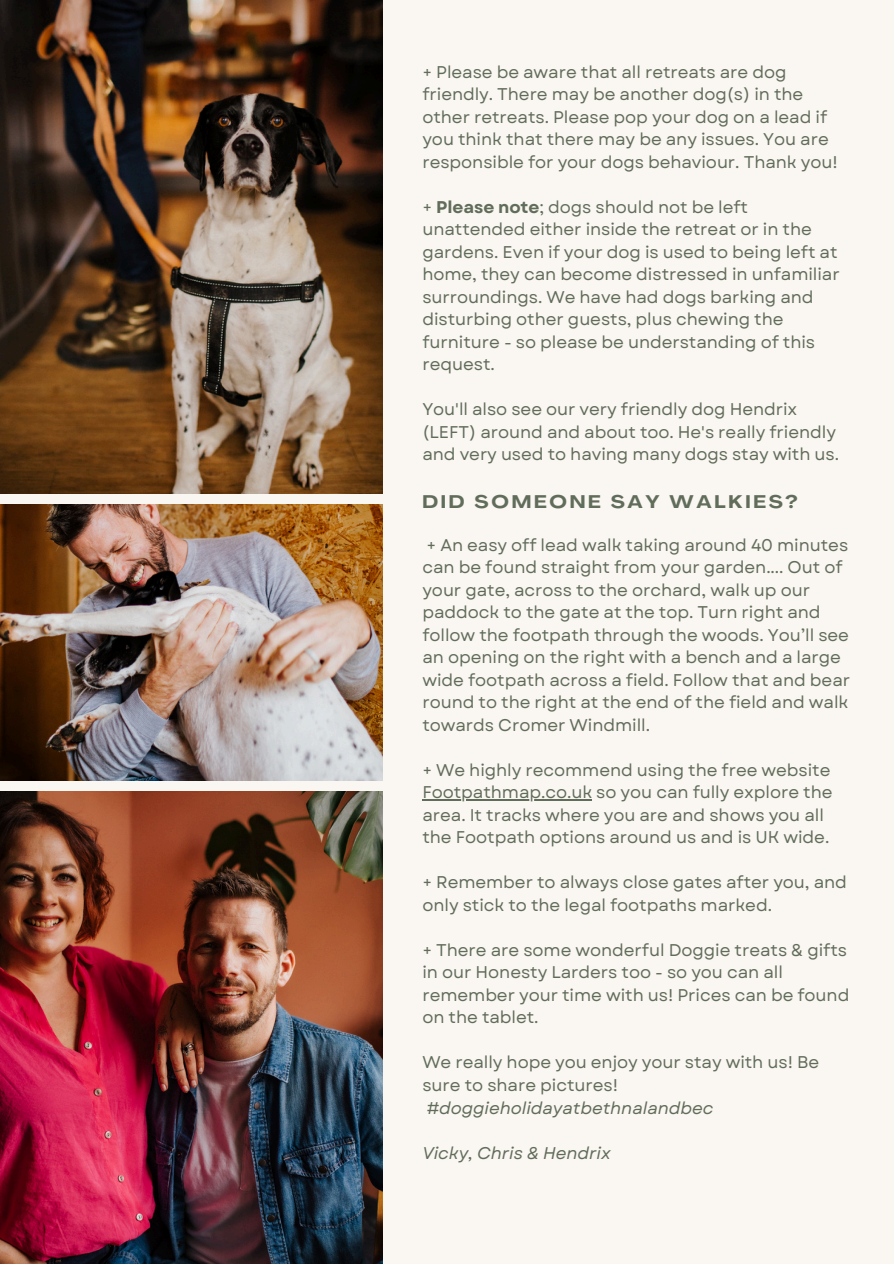
<style>
.page{position:relative;width:894px;height:1264px;background:#fff}
.page>*{position:absolute;margin:0;border:0;box-sizing:border-box;transform-origin:0 0}
.t1{font:700 expanded 18px "Agrandir";letter-spacing:.155em;color:#616d5b}
.t2{font:16.95px/22.5px "Garet";letter-spacing:-.005em;color:#616d5b}
.t3{font:italic 16.95px "Garet";letter-spacing:-.005em;color:#616d5b}
.s1{font-weight:700}
</style>
<div class="page">
<div style="left:0;top:0;width:893px;height:1263px;background:#faf6f1"></div>
<img style="left:0;top:0;width:382px;height:493px">
<img style="left:0;top:791px;width:383px;height:472px">
<img style="left:0;top:504px;width:383px;height:276px">
<hr style="left:422px;top:799px;width:170px;height:1px;background:#616d5b">
<p class="t2" style="left:422px;top:60px;width:416px">+ Please be aware that all retreats are dog friendly. There may be another dog(s) in the other retreats. Please pop your dog on a lead if you think that there may be any issues. You are responsible for your dogs behaviour. Thank you!</p>
<p class="t2" style="left:422px;top:196px;width:419px">+ <span class="s1">Please note</span>; dogs should not be left unattended either inside the retreat or in the gardens. Even if your dog is used to being left at home, they can become distressed in unfamiliar surroundings. We have had dogs barking and disturbing other guests, plus chewing the furniture - so please be understanding of this request.</p>
<p class="t2" style="left:422px;top:398px;width:418px">You'll also see our very friendly dog Hendrix (LEFT) around and about too. He's really friendly and very used to having many dogs stay with us.</p>
<p class="t1" style="left:422px;top:494px;width:377px">DID SOMEONE SAY WALKIES?</p>
<p class="t2" style="left:422px;top:533px;width:429px">+ An easy off lead walk taking around 40 minutes can be found straight from your garden.... Out of your gate, across to the orchard, walk up our paddock to the gate at the top. Turn right and follow the footpath through the woods. You’ll see an opening on the right with a bench and a large wide footpath across a field. Follow that and bear round to the right at the end of the field and walk towards Cromer Windmill.</p>
<p class="t2" style="left:422px;top:758px;width:409px">+ We highly recommend using the free website</p>
<p class="t2" style="left:422px;top:781px;width:411px">Footpathmap.co.uk so you can fully explore the area. It tracks where you are and shows you all the Footpath options around us and is UK wide.</p>
<p class="t2" style="left:422px;top:871px;width:426px">+ Remember to always close gates after you, and</p>
<p class="t2" style="left:422px;top:893px;width:351px">only stick to the legal footpaths marked.</p>
<p class="t2" style="left:422px;top:938px;width:426px">+ There are some wonderful Doggie treats &amp; gifts</p>
<p class="t2" style="left:422px;top:961px;width:428px">in our Honesty Larders too - so you can all remember your time with us! Prices can be found on the tablet.</p>
<p class="t2" style="left:422px;top:1051px;width:398px">We really hope you enjoy your stay with us! Be sure to share pictures!</p>
<p class="t3" style="left:426px;top:1095px;width:289px">#doggieholidayatbethnalandbec</p>
<p class="t3" style="left:422px;top:1140px;width:190px">Vicky, Chris &amp; Hendrix</p>
</div>
